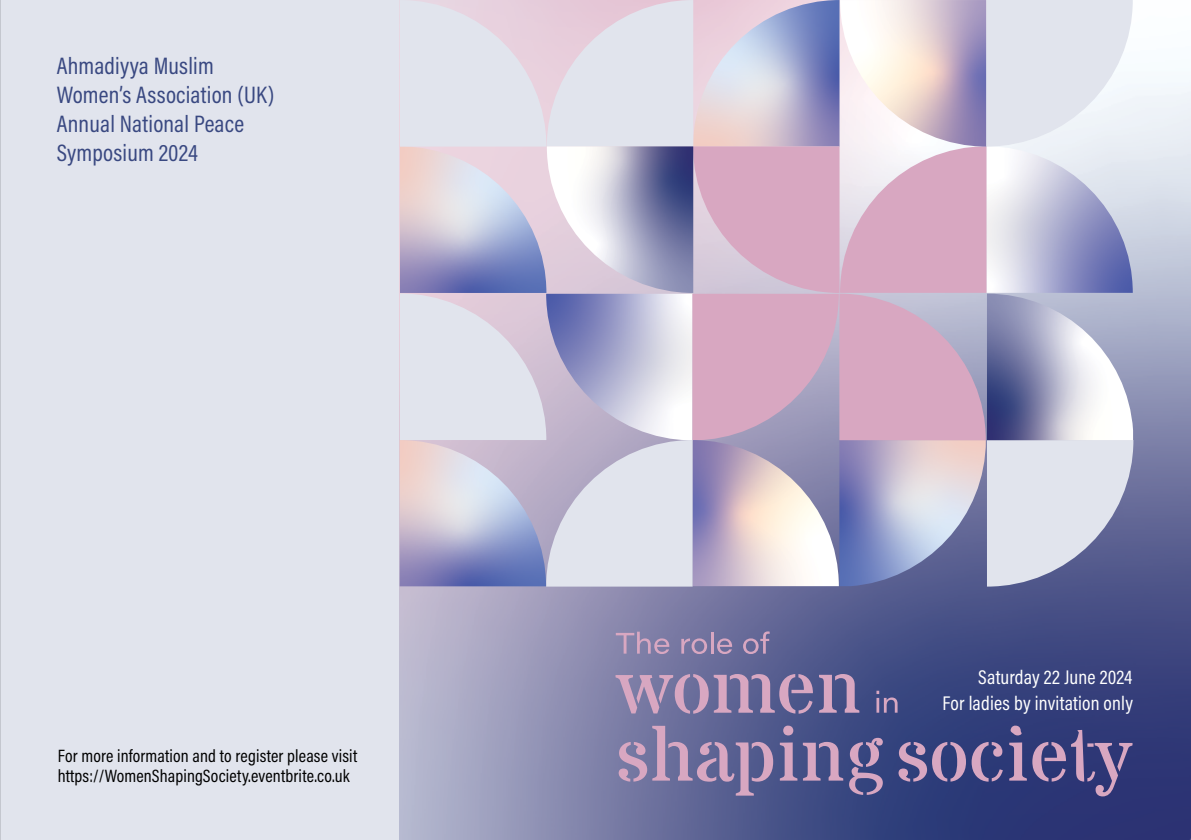
<style>
.page{position:relative;width:1191px;height:840px;background:#fff}
.page>*{position:absolute;margin:0;border:0;box-sizing:border-box;transform-origin:0 0}
.t1{font:24px/28.8px "Acumin Variable Concept";letter-spacing:.01em;color:#394881}
.t2{font:20px "Acumin Variable Concept";letter-spacing:.01em;color:#fff}
.t3{font:18px/20px "Acumin Variable Concept";letter-spacing:.01em;color:#000}
</style>
<div class="page">
<div style="left:0;top:0;width:400px;height:839px;background:#e1e4ed"></div>
<img style="left:400px;top:80px;width:791px;height:759px">
<hr style="left:0;top:0;width:1px;height:839px;background:#000">
<svg style="left:615px;top:673px;width:198px;height:40px;background:#9181a7"></svg>
<svg style="left:819px;top:673px;width:40px;height:39px;background:#8676a0"></svg>
<svg style="left:618px;top:725px;width:155px;height:70px;background:#8279a2"></svg>
<svg style="left:780px;top:725px;width:17px;height:55px"></svg>
<svg style="left:803px;top:741px;width:40px;height:39px;background:#83749f"></svg>
<svg style="left:849px;top:737px;width:34px;height:57px;background:#776c99"></svg>
<svg style="left:898px;top:741px;width:104px;height:40px;background:#6f6595"></svg>
<svg style="left:1009px;top:725px;width:17px;height:55px"></svg>
<svg style="left:1032px;top:729px;width:100px;height:67px;background:#555187"></svg>
<svg style="left:616px;top:631px;width:53px;height:22px"></svg>
<svg style="left:681px;top:638px;width:26px;height:15px"></svg>
<hr style="left:711px;top:631px;width:2px;height:22px;background:#d8a7c1">
<svg style="left:717px;top:638px;width:15px;height:15px"></svg>
<svg style="left:743px;top:631px;width:26px;height:22px"></svg>
<svg style="left:876px;top:690px;width:21px;height:22px"></svg>
<svg style="left:400px;top:0;width:733px;height:586px;background:#c9c0d4"></svg>
<h1 class="t1" style="left:57px;top:51px;width:219px">Ahmadiyya Muslim<br>Women’s Association (UK)<br>Annual National Peace<br>Symposium 2024</h1>
<p class="t3" style="left:58px;top:744px;width:301px">For more information and to register please visit https://WomenShapingSociety.eventbrite.co.uk</p>
<p class="t2" style="left:978px;top:663px;width:156px">Saturday 22 June 2024</p>
<p class="t2" style="left:942px;top:688px;width:192px">For ladies by invitation only</p>
</div>
